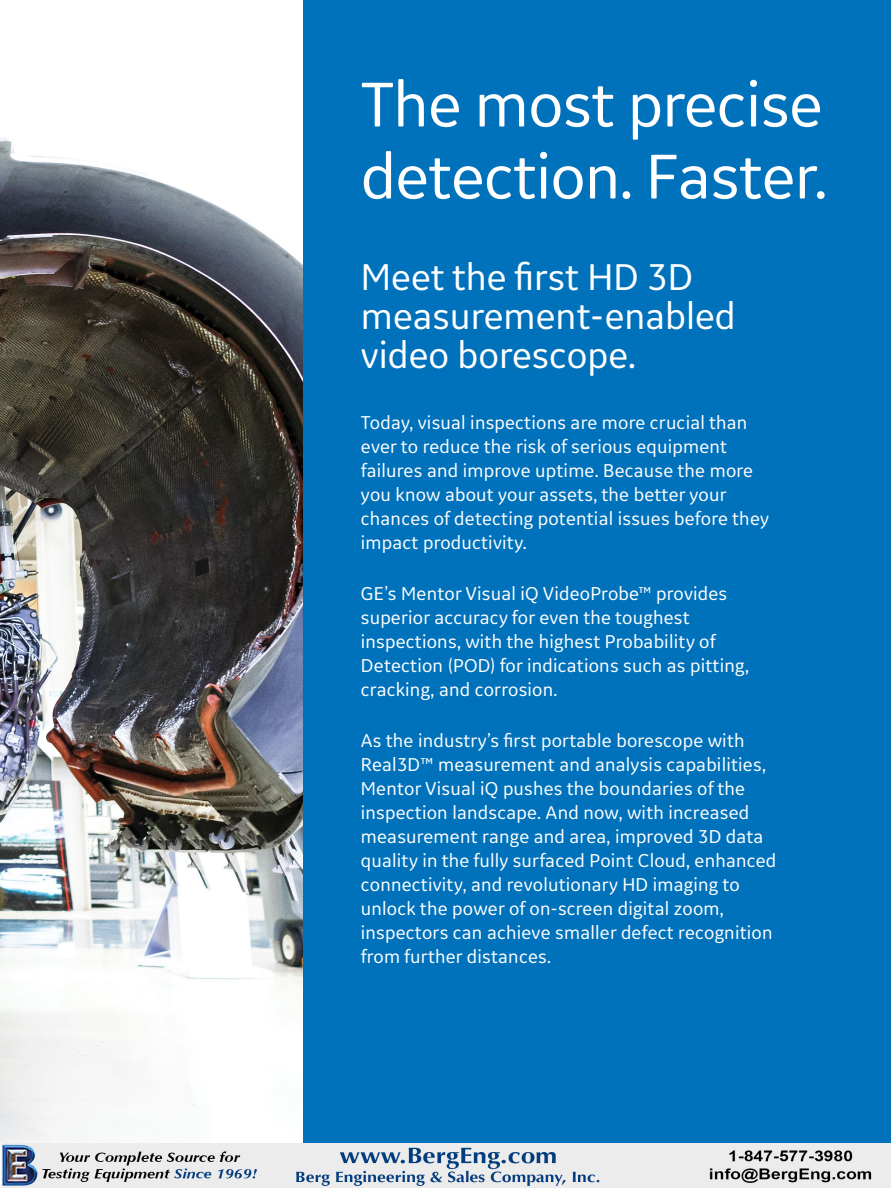
<style>
.page{position:relative;width:891px;height:1188px;background:#fff}
.page>*{position:absolute;margin:0;border:0;box-sizing:border-box;transform-origin:0 0}
.t1{font:66px/72px "GE Inspira Sans";letter-spacing:-.01em;color:#fff}
.t2{font:39px/39px "GE Inspira Sans";color:#fff}
.t3{font:19.5px/24px "GE Inspira Sans";letter-spacing:.01em;color:#fff}
</style>
<div class="page">
<img style="left:0;top:138px;width:303px;height:1050px">
<div style="left:303px;top:0;width:588px;height:1188px;background:#0072bc"></div>
<img style="left:0;top:1144px;width:891px;height:43px">
<h1 class="t1" style="left:361px;top:67px;width:468px">The most precise detection. Faster.</h1>
<h2 class="t2" style="left:361px;top:256px;width:376px">Meet the first HD 3D measurement-enabled video borescope.</h2>
<p class="t3" style="left:361px;top:410px;width:410px">Today, visual inspections are more crucial than ever to reduce the risk of serious equipment failures and improve uptime. Because the more you know about your assets, the better your chances of detecting potential issues before they impact productivity.</p>
<p class="t3" style="left:361px;top:581px;width:390px">GE’s Mentor Visual iQ VideoProbe™ provides superior accuracy for even the toughest inspections, with the highest Probability of Detection (POD) for indications such as pitting, cracking, and corrosion.</p>
<p class="t3" style="left:361px;top:728px;width:417px">As the industry’s first portable borescope with Real3D™ measurement and analysis capabilities, Mentor Visual iQ pushes the boundaries of the inspection landscape. And now, with increased measurement range and area, improved 3D data quality in the fully surfaced Point Cloud, enhanced connectivity, and revolutionary HD imaging to unlock the power of on-screen digital zoom, inspectors can achieve smaller defect recognition from further distances.</p>
</div>
